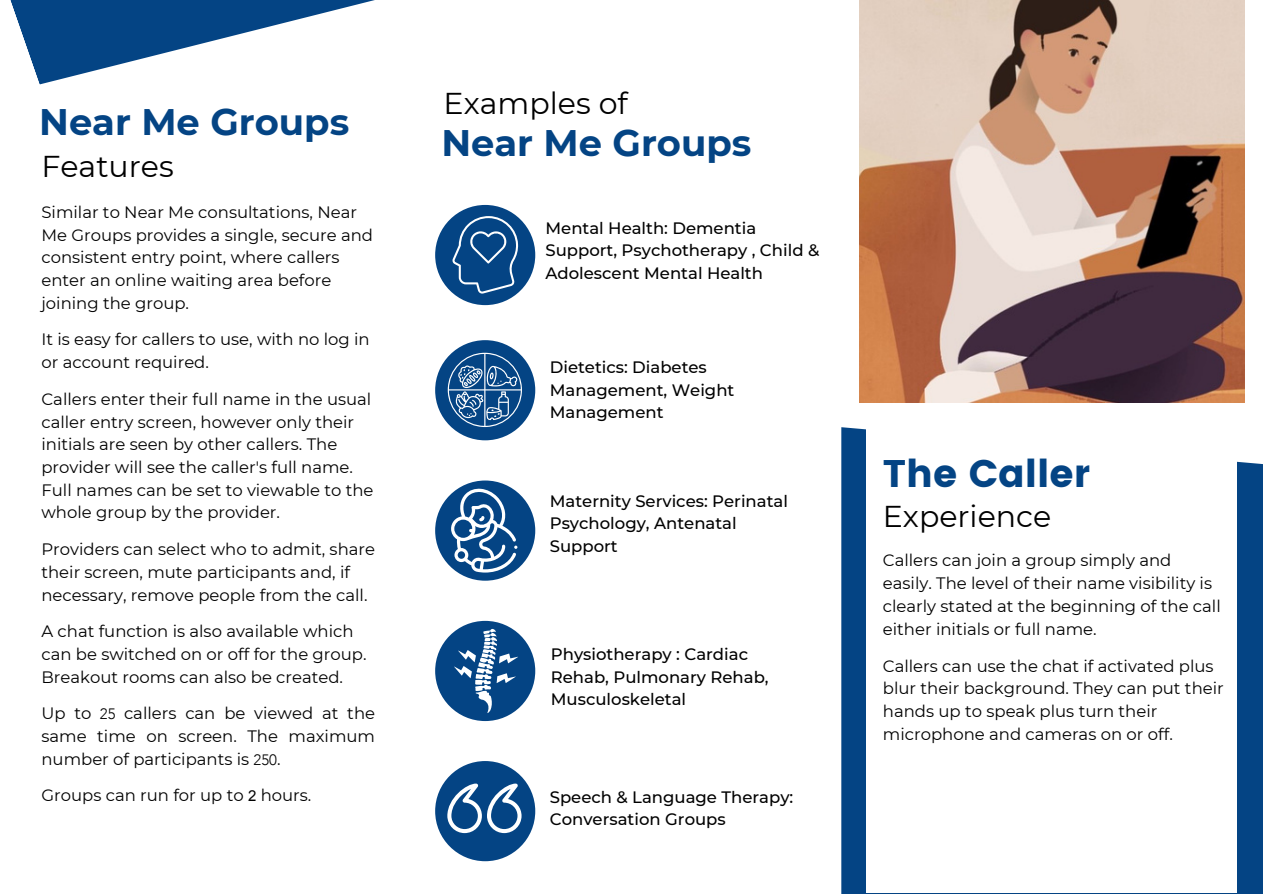
<style>
.page{position:relative;width:1263px;height:894px;background:#fff}
.page>*{position:absolute;margin:0;border:0;box-sizing:border-box;transform-origin:0 0}
.t1{font:38.4px "Poppins";color:#044484}
.t2{font:700 36.9px "Montserrat";color:#044484}
.t3{font:30px "Montserrat";color:#000}
.t4{font:16.5px/22.6px "Montserrat";color:#000}
.t5{font:500 16.5px/22.5px "Montserrat";color:#000}
.s1{font-family:"Avenir";font-weight:300;font-size:15px}
.s2{font-family:"Arial";font-size:15px}
</style>
<div class="page">
<div style="left:841px;top:427px;width:422px;height:466px;background:#044484"></div>
<svg style="left:10px;top:0;width:365px;height:84px"></svg>
<div style="left:867px;top:89px;width:370px;height:803px;background:#fff"></div>
<img style="left:859px;top:0;width:385px;height:402px">
<div style="left:435px;top:205px;width:100px;height:100px;background:#044484;border-radius:50%"></div>
<div style="left:435px;top:340px;width:100px;height:100px;background:#044484;border-radius:50%"></div>
<div style="left:435px;top:480px;width:100px;height:100px;background:#044484;border-radius:50%"></div>
<div style="left:435px;top:620px;width:100px;height:100px;background:#044484;border-radius:50%"></div>
<div style="left:435px;top:760px;width:100px;height:101px;background:#044484;border-radius:50%"></div>
<svg style="left:452px;top:216px;width:66px;height:77px"></svg>
<svg style="left:448px;top:352px;width:74px;height:75px"></svg>
<svg style="left:451px;top:488px;width:66px;height:84px"></svg>
<svg style="left:454px;top:628px;width:64px;height:85px"></svg>
<svg style="left:447px;top:783px;width:75px;height:49px"></svg>
<h2 class="t2" style="left:39px;top:99px;width:312px">Near Me Groups</h2>
<h3 class="t3" style="left:41px;top:148px;width:134px">Features</h3>
<p class="t4" style="left:41px;top:200px;width:333px">Similar to Near Me consultations, Near Me Groups provides a single, secure and consistent entry point, where callers enter an online waiting area before joining the group.</p>
<p class="t4" style="left:41px;top:328px;width:330px">It is easy for callers to use, with no log in or account required.</p>
<p class="t4" style="left:41px;top:387px;width:333px">Callers enter their full name in the usual caller entry screen, however only their initials are seen by other callers. The provider will see the caller's full name.<br>Full names can be set to viewable to the whole group by the provider.</p>
<p class="t4" style="left:41px;top:537px;width:335px">Providers can select who to admit, share their screen, mute participants and, if necessary, remove people from the call.</p>
<p class="t4" style="left:41px;top:619px;width:327px">A chat function is also available which can be switched on or off for the group.<br>Breakout rooms can also be created.</p>
<p class="t4" style="left:41px;top:702px;width:335px;text-align:justify">Up to <span class="s1">25</span> callers can be viewed at the same time on screen. The maximum number of participants is <span class="s1">250</span>.</p>
<p class="t4" style="left:41px;top:784px;width:271px">Groups can run for up to <span class="s2">2</span> hours.</p>
<h3 class="t3" style="left:444px;top:85px;width:186px">Examples of</h3>
<h2 class="t2" style="left:441px;top:120px;width:312px">Near Me Groups</h2>
<p class="t5" style="left:545px;top:216px;width:275px">Mental Health: Dementia<br>Support, Psychotherapy , Child &amp;<br>Adolescent Mental Health</p>
<p class="t5" style="left:550px;top:356px;width:186px">Dietetics: Diabetes<br>Management, Weight<br>Management</p>
<p class="t5" style="left:550px;top:489px;width:240px">Maternity Services: Perinatal<br>Psychology, Antenatal<br>Support</p>
<p class="t5" style="left:551px;top:642px;width:219px">Physiotherapy : Cardiac<br>Rehab, Pulmonary Rehab,<br>Musculoskeletal</p>
<p class="t5" style="left:550px;top:785px;width:245px">Speech &amp; Language Therapy:<br>Conversation Groups</p>
<h1 class="t1" style="left:883px;top:451px;width:209px">The Caller</h1>
<h3 class="t3" style="left:883px;top:498px;width:170px">Experience</h3>
<p class="t4" style="left:883px;top:549px;width:339px">Callers can join a group simply and easily. The level of their name visibility is clearly stated at the beginning of the call either initials or full name.</p>
<p class="t4" style="left:883px;top:654px;width:342px">Callers can use the chat if activated plus blur their background. They can put their hands up to speak plus turn their microphone and cameras on or off.</p>
</div>
